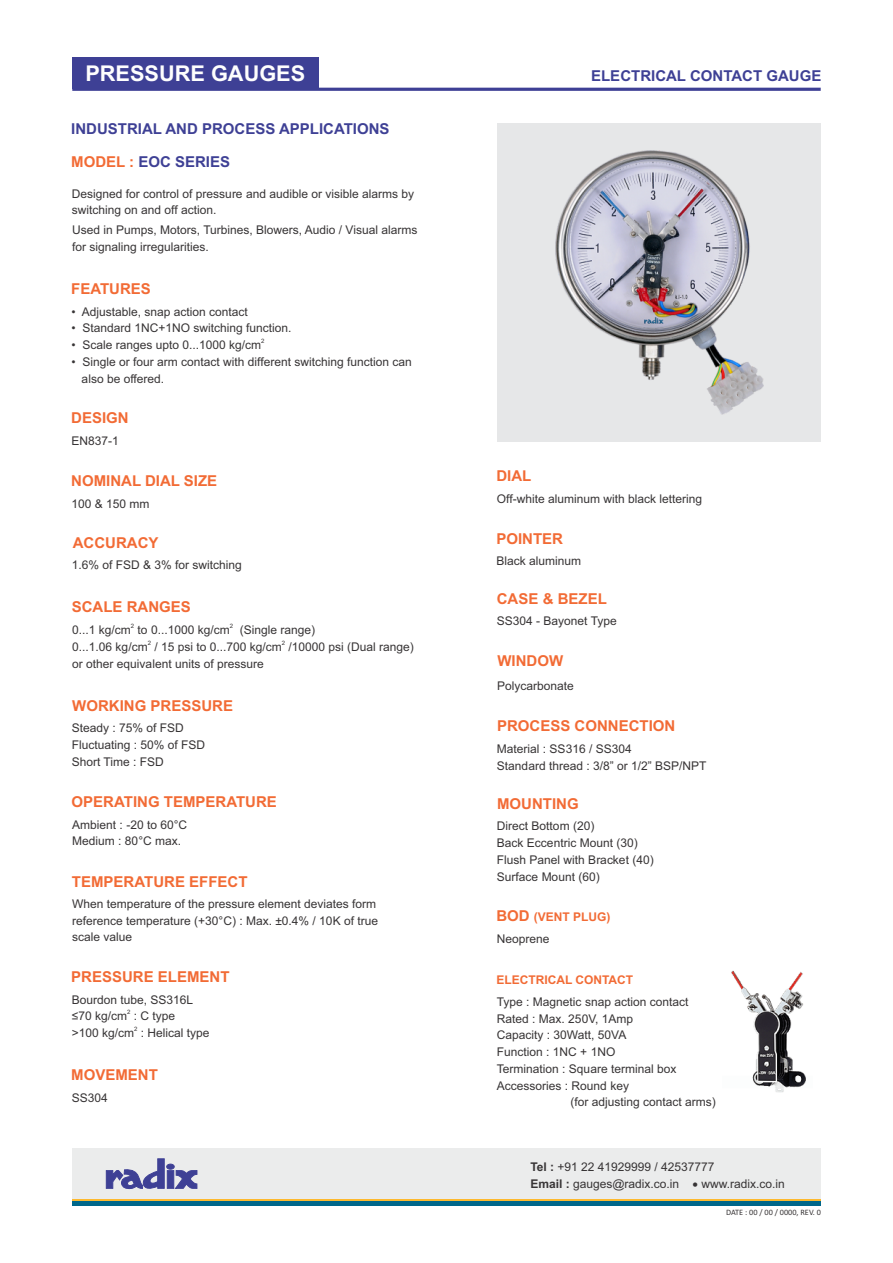
<style>
.page{position:relative;width:893px;height:1263px;background:#fff}
.page>*{position:absolute;margin:0;border:0;box-sizing:border-box;transform-origin:0 0}
.t1{font:700 21.75px "Arial";color:#fefefe}
.t2{font:700 15px "Arial";color:#f26b35}
.t3{font:700 15px "Arial";color:#3e4095}
.t4{font:12px/16.8px "Arial";color:#373435}
.t5{font:700 12px "Arial";color:#f26b35}
.t6{font:8.25px "Calibri";color:#373435}
.t7{font:6px "Arial";color:#373435}
.s1{color:#f26b35}
.s2{font-size:15px}
.s3{font-weight:700}
</style>
<div class="page">
<div style="left:497px;top:123px;width:324px;height:319px;background:#e6e7e8"></div>
<div style="left:72px;top:57px;width:247px;height:32px;background:#3e4095"></div>
<hr style="left:72px;top:88px;width:749px;height:3px;background:#3e4095">
<div style="left:72px;top:1148px;width:749px;height:51px;background:#ebecec"></div>
<hr style="left:72px;top:1199px;width:749px;height:2px;background:#fdb92e">
<hr style="left:72px;top:1201px;width:749px;height:4px;background:#00678a">
<svg style="left:106px;top:1158px;width:91px;height:31px"></svg>
<img style="left:555px;top:151px;width:208px;height:264px">
<img style="left:731px;top:970px;width:75px;height:122px">
<h1 class="t1" style="left:85px;top:65px;width:221px">PRESSURE GAUGES</h1>
<p class="t3" style="left:591px;top:70px;width:232px">ELECTRICAL CONTACT GAUGE</p>
<p class="t3" style="left:71px;top:123px;width:320px">INDUSTRIAL AND PROCESS APPLICATIONS</p>
<p class="t3" style="left:71px;top:156px;width:160px"><span class="s1">MODEL :</span> EOC SERIES</p>
<p class="t4" style="left:72px;top:186px;width:344px">Designed for control of pressure and audible or visible alarms by switching on and off action.</p>
<p class="t4" style="left:72px;top:222px;width:347px">Used in Pumps, Motors, Turbines, Blowers, Audio / Visual alarms for signaling irregularities.</p>
<p class="t2" style="left:71px;top:283px;width:81px">FEATURES</p>
<p class="t4" style="left:72px;top:304px;width:178px">• Adjustable, snap action contact</p>
<p class="t4" style="left:72px;top:321px;width:221px">• Standard 1NC+1NO switching function.</p>
<p class="t7" style="left:261px;top:339px;width:5px">2</p>
<p class="t4" style="left:72px;top:338px;width:191px">• Scale ranges upto 0...1000 kg/cm</p>
<p class="t4" style="left:82px;top:354px;width:332px;text-indent:-10px">• Single or four arm contact with different switching function can also be offered.</p>
<p class="t2" style="left:71px;top:412px;width:59px">DESIGN</p>
<p class="t4" style="left:71px;top:433px;width:49px">EN837-1</p>
<p class="t2" style="left:71px;top:475px;width:148px">NOMINAL DIAL SIZE</p>
<p class="t4" style="left:71px;top:496px;width:80px">100 &amp; 150 mm</p>
<p class="t2" style="left:73px;top:537px;width:87px">ACCURACY</p>
<p class="t4" style="left:72px;top:558px;width:172px">1.6% of FSD &amp; 3% for switching</p>
<p class="t2" style="left:72px;top:601px;width:121px">SCALE RANGES</p>
<p class="t7" style="left:131px;top:624px;width:5px">2</p>
<p class="t7" style="left:230px;top:624px;width:5px">2</p>
<p class="t4" style="left:72px;top:623px;width:244px">0...1 kg/cm to 0...1000 kg/cm (Single range)</p>
<p class="t7" style="left:148px;top:641px;width:5px">2</p>
<p class="t7" style="left:282px;top:641px;width:5px">2</p>
<p class="t4" style="left:72px;top:640px;width:343px">0...1.06 kg/cm / 15 psi to 0...700 kg/cm /10000 psi (Dual range) or other equivalent units of pressure</p>
<p class="t2" style="left:72px;top:700px;width:162px">WORKING PRESSURE</p>
<p class="t4" style="left:72px;top:721px;width:135px">Steady : 75% of FSD<br>Fluctuating : 50% of FSD<br>Short Time : FSD</p>
<p class="t2" style="left:72px;top:796px;width:207px">OPERATING TEMPERATURE</p>
<p class="t4" style="left:72px;top:817px;width:116px">Ambient : -20 to 60°C<br>Medium : 80°C max.</p>
<p class="t2" style="left:72px;top:876px;width:177px">TEMPERATURE EFFECT</p>
<p class="t4" style="left:72px;top:896px;width:307px">When temperature of the pressure element deviates form reference temperature (+30°C) : Max. ±0.4% / 10K of true scale value</p>
<p class="t2" style="left:71px;top:971px;width:160px">PRESSURE ELEMENT</p>
<p class="t4" style="left:72px;top:992px;width:123px">Bourdon tube, SS316L</p>
<p class="t7" style="left:127px;top:1010px;width:5px">2</p>
<p class="t4" style="left:72px;top:1009px;width:105px">≤70 kg/cm : C type</p>
<p class="t7" style="left:134px;top:1027px;width:5px">2</p>
<p class="t4" style="left:72px;top:1025px;width:139px">&gt;100 kg/cm : Helical type</p>
<p class="t2" style="left:71px;top:1069px;width:88px">MOVEMENT</p>
<p class="t4" style="left:72px;top:1090px;width:38px">SS304</p>
<p class="t2" style="left:496px;top:470px;width:36px">DIAL</p>
<p class="t4" style="left:497px;top:491px;width:207px">Off-white aluminum with black lettering</p>
<p class="t2" style="left:496px;top:533px;width:68px">POINTER</p>
<p class="t4" style="left:496px;top:554px;width:86px">Black aluminum</p>
<p class="t2" style="left:497px;top:593px;width:112px">CASE &amp; BEZEL</p>
<p class="t4" style="left:497px;top:614px;width:121px">SS304 - Bayonet Type</p>
<p class="t2" style="left:497px;top:655px;width:67px">WINDOW</p>
<p class="t4" style="left:497px;top:679px;width:78px">Polycarbonate</p>
<p class="t2" style="left:497px;top:720px;width:180px">PROCESS CONNECTION</p>
<p class="t4" style="left:497px;top:741px;width:211px">Material : SS316 / SS304<br>Standard thread : 3/8” or 1/2” BSP/NPT</p>
<p class="t2" style="left:497px;top:798px;width:83px">MOUNTING</p>
<p class="t4" style="left:497px;top:819px;width:158px">Direct Bottom (20)<br>Back Eccentric Mount (30)<br>Flush Panel with Bracket (40)<br>Surface Mount (60)</p>
<p class="t5" style="left:496px;top:913px;width:116px"><span class="s2">BOD</span> (VENT PLUG)</p>
<p class="t4" style="left:497px;top:932px;width:54px">Neoprene</p>
<p class="t5" style="left:496px;top:975px;width:138px">ELECTRICAL CONTACT</p>
<p class="t4" style="left:497px;top:994px;width:193px">Type : Magnetic snap action contact</p>
<p class="t4" style="left:497px;top:1011px;width:138px">Rated : Max. 250V, 1Amp</p>
<p class="t4" style="left:497px;top:1028px;width:131px">Capacity : 30Watt, 50VA</p>
<p class="t4" style="left:497px;top:1045px;width:120px">Function : 1NC + 1NO</p>
<p class="t4" style="left:497px;top:1061px;width:181px">Termination : Square terminal box</p>
<p class="t4" style="left:497px;top:1078px;width:134px">Accessories : Round key</p>
<p class="t4" style="left:570px;top:1095px;width:147px">(for adjusting contact arms)</p>
<p class="t4" style="left:530px;top:1159px;width:256px;line-height:17.5px"><span class="s3">Tel :</span> +91 22 41929999 / 42537777<br><span class="s3">Email :</span> gauges@radix.co.in • www.radix.co.in</p>
<p class="t6" style="left:726px;top:1209px;width:96px">DATE : 00 / 00 / 0000, REV. 0</p>
</div>
